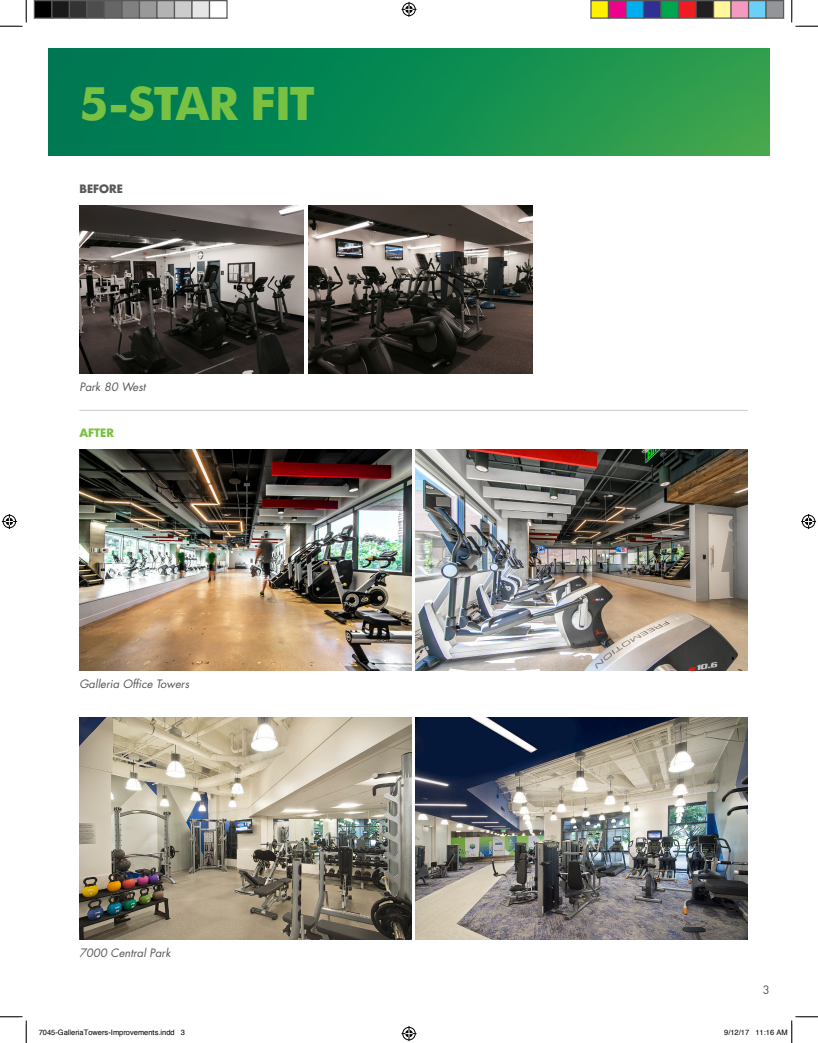
<style>
.page{position:relative;width:818px;height:1043px;background:#fff}
.page>*{position:absolute;margin:0;border:0;box-sizing:border-box;transform-origin:0 0}
.t1{font:700 46.25px "Futura Md BT";letter-spacing:-.03em;color:#79c142}
.t2{font:italic 11.25px "Futura Std";color:#57585a}
.t3{font:700 11.25px "Futura Std";color:#57585a}
.t4{font:700 11.25px "Futura Std";color:#79c142}
.t5{font:11.25px "Futura Std";color:#57585a}
.t6{font:7.5px "Helvetica";color:#000}
</style>
<div class="page">
<img style="left:79px;top:449px;width:332px;height:221px">
<img style="left:415px;top:449px;width:332px;height:221px">
<img style="left:49px;top:49px;width:720px;height:106px">
<img style="left:79px;top:717px;width:332px;height:222px">
<img style="left:415px;top:717px;width:332px;height:222px">
<hr style="left:79px;top:410px;width:668px;height:1px;background:#c7c8ca">
<img style="left:79px;top:205px;width:225px;height:168px">
<img style="left:308px;top:205px;width:224px;height:168px">
<svg style="left:0;top:0;width:27px;height:27px"></svg>
<svg style="left:0;top:1016px;width:27px;height:26px"></svg>
<svg style="left:791px;top:0;width:27px;height:27px"></svg>
<svg style="left:401px;top:2px;width:15px;height:15px"></svg>
<svg style="left:401px;top:1026px;width:15px;height:15px"></svg>
<svg style="left:2px;top:514px;width:15px;height:15px"></svg>
<svg style="left:801px;top:514px;width:15px;height:15px"></svg>
<div style="left:34px;top:1px;width:18px;height:17px;background:#000"></div>
<div style="left:34px;top:0;width:18px;height:19px;border:1px solid #595959"></div>
<div style="left:52px;top:1px;width:17px;height:17px;background:#1a1a1a"></div>
<div style="left:51px;top:0;width:19px;height:19px;border:1px solid #595959"></div>
<div style="left:69px;top:1px;width:18px;height:17px;background:#333"></div>
<div style="left:69px;top:0;width:19px;height:19px;border:1px solid #595959"></div>
<div style="left:87px;top:1px;width:17px;height:17px;background:#4d4d4d"></div>
<div style="left:86px;top:0;width:19px;height:19px;border:1px solid #595959"></div>
<div style="left:104px;top:1px;width:18px;height:17px;background:#666"></div>
<div style="left:104px;top:0;width:18px;height:19px;border:1px solid #595959"></div>
<div style="left:122px;top:1px;width:17px;height:17px;background:#808080"></div>
<div style="left:121px;top:0;width:19px;height:19px;border:1px solid #595959"></div>
<div style="left:139px;top:1px;width:18px;height:17px;background:#999"></div>
<div style="left:139px;top:0;width:19px;height:19px;border:1px solid #595959"></div>
<div style="left:157px;top:1px;width:17px;height:17px;background:#b3b3b3"></div>
<div style="left:156px;top:0;width:19px;height:19px;border:1px solid #595959"></div>
<div style="left:174px;top:1px;width:18px;height:17px;background:#ccc"></div>
<div style="left:174px;top:0;width:18px;height:19px;border:1px solid #595959"></div>
<div style="left:192px;top:1px;width:17px;height:17px;background:#e6e6e6"></div>
<div style="left:191px;top:0;width:19px;height:19px;border:1px solid #595959"></div>
<div style="left:209px;top:0;width:19px;height:19px;border:1px solid #595959"></div>
<div style="left:591px;top:1px;width:17px;height:17px;background:#fff101"></div>
<div style="left:590px;top:0;width:19px;height:19px;border:1px solid #595959"></div>
<div style="left:608px;top:1px;width:18px;height:17px;background:#ed028c"></div>
<div style="left:608px;top:0;width:18px;height:19px;border:1px solid #595959"></div>
<div style="left:626px;top:1px;width:17px;height:17px;background:#00aeef"></div>
<div style="left:625px;top:0;width:19px;height:19px;border:1px solid #595959"></div>
<div style="left:643px;top:1px;width:18px;height:17px;background:#2e3092"></div>
<div style="left:642px;top:0;width:19px;height:19px;border:1px solid #595959"></div>
<div style="left:661px;top:1px;width:17px;height:17px;background:#00a54f"></div>
<div style="left:660px;top:0;width:19px;height:19px;border:1px solid #595959"></div>
<div style="left:678px;top:1px;width:18px;height:17px;background:#ee1d23"></div>
<div style="left:678px;top:0;width:18px;height:19px;border:1px solid #595959"></div>
<div style="left:696px;top:1px;width:17px;height:17px;background:#231f20"></div>
<div style="left:695px;top:0;width:19px;height:19px;border:1px solid #595959"></div>
<div style="left:713px;top:1px;width:18px;height:17px;background:#fff79a"></div>
<div style="left:712px;top:0;width:19px;height:19px;border:1px solid #595959"></div>
<div style="left:731px;top:1px;width:17px;height:17px;background:#f499c2"></div>
<div style="left:730px;top:0;width:19px;height:19px;border:1px solid #595959"></div>
<div style="left:748px;top:1px;width:18px;height:17px;background:#6bcff6"></div>
<div style="left:748px;top:0;width:18px;height:19px;border:1px solid #595959"></div>
<div style="left:766px;top:1px;width:17px;height:17px;background:#939598"></div>
<div style="left:765px;top:0;width:19px;height:19px;border:1px solid #595959"></div>
<svg style="left:791px;top:1016px;width:27px;height:26px"></svg>
<p class="t1" style="left:79px;top:76px;width:237px">5-STAR FIT</p>
<p class="t3" style="left:79px;top:181px;width:45px">BEFORE</p>
<p class="t2" style="left:79px;top:380px;width:68px">Park 80 West</p>
<p class="t4" style="left:79px;top:426px;width:36px">AFTER</p>
<p class="t2" style="left:79px;top:677px;width:111px">Galleria Office Towers</p>
<p class="t2" style="left:79px;top:945px;width:93px">7000 Central Park</p>
<p class="t5" style="left:762px;top:982px;width:8px">3</p>
<p class="t6" style="left:39px;top:1027px;width:148px">7045-GalleriaTowers-Improvements.indd 3</p>
<p class="t6" style="left:724px;top:1027px;width:65px">9/12/17 11:16 AM</p>
</div>
